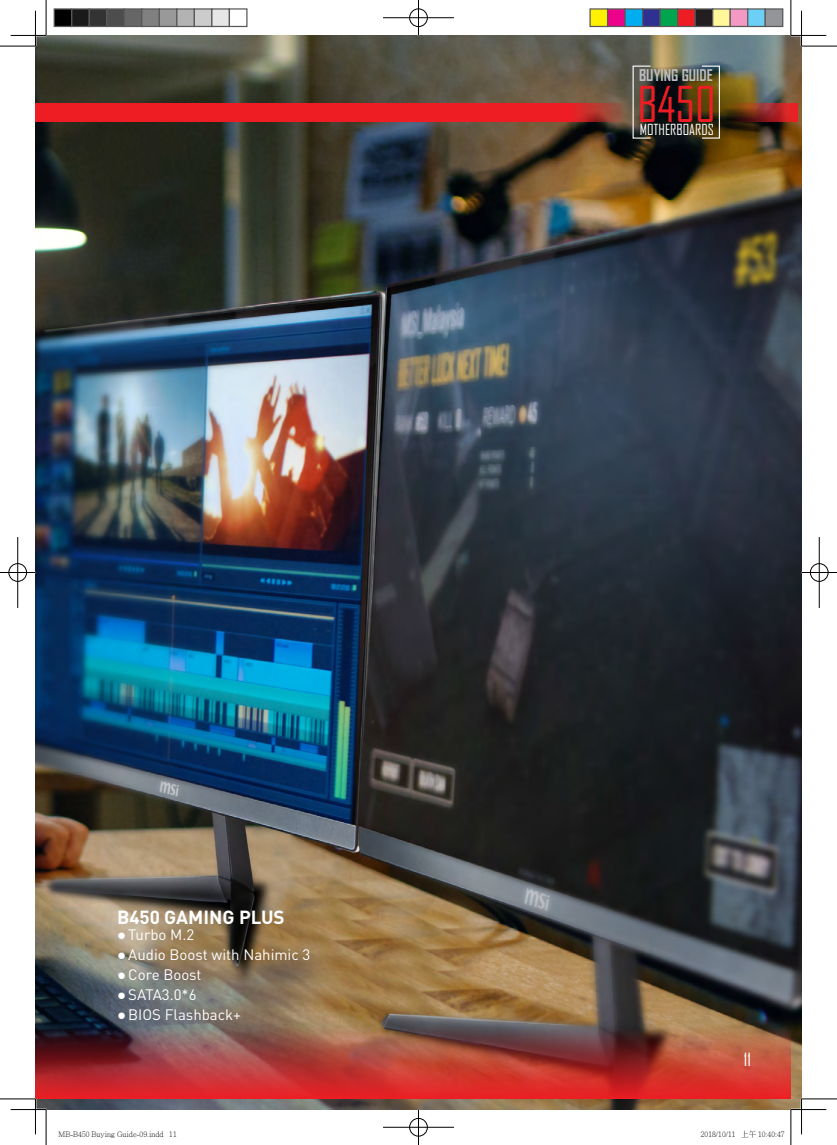
<style>
.page{position:relative;width:837px;height:1145px;background:#fff}
.page>*{position:absolute;margin:0;border:0;box-sizing:border-box;transform-origin:0 0}
.t1{font:47.25px "Agency FB";color:#ee1d23}
.t2{font:700 18.75px "DIN Pro";color:#fff}
.t3{font:17.5px "Agency FB";color:#fff}
.t4{font:700 15.5px "Agency FB";color:#bcbdc0}
.t5{font:15px "DIN Pro";color:#fff}
.t6{font:14.62px "Agency FB";color:#fff}
.t7{font:300 7.5px "Adobe Ming Std";color:#000}
.s1{font-family:"Arial"}
</style>
<div class="page">
<img style="left:35px;top:35px;width:766px;height:1074px">
<img style="left:35px;top:1027px;width:755px;height:71px">
<div style="left:35px;top:103px;width:11px;height:18px;background:#ee1d23"></div>
<svg style="left:728px;top:103px;width:69px;height:18px"></svg>
<div style="left:46px;top:103px;width:577px;height:18px;background:#ee1d23"></div>
<div style="left:632px;top:66px;width:18px;height:73px;border:1px solid #fff"></div>
<hr style="left:11px;top:1108px;width:35px;height:2px;background:#fff">
<hr style="left:790px;top:1108px;width:36px;height:2px;background:#fff">
<hr style="left:800px;top:11px;width:2px;height:35px;background:#fff">
<hr style="left:800px;top:1098px;width:2px;height:36px;background:#fff">
<hr style="left:0;top:46px;width:35px;height:1px;background:#000">
<hr style="left:801px;top:46px;width:35px;height:1px;background:#000">
<hr style="left:0;top:1098px;width:35px;height:1px;background:#000">
<hr style="left:801px;top:1098px;width:35px;height:1px;background:#000">
<hr style="left:46px;top:0;width:1px;height:35px;background:#000">
<hr style="left:46px;top:1109px;width:1px;height:35px;background:#000">
<hr style="left:790px;top:0;width:1px;height:35px;background:#000">
<hr style="left:790px;top:1109px;width:1px;height:35px;background:#000">
<hr style="left:11px;top:35px;width:35px;height:1px;background:#000">
<hr style="left:790px;top:35px;width:36px;height:1px;background:#000">
<hr style="left:11px;top:1109px;width:35px;height:1px;background:#000">
<hr style="left:790px;top:1109px;width:36px;height:1px;background:#000">
<hr style="left:35px;top:11px;width:1px;height:35px;background:#000">
<hr style="left:35px;top:1098px;width:1px;height:36px;background:#000">
<hr style="left:801px;top:11px;width:1px;height:35px;background:#000">
<hr style="left:801px;top:1098px;width:1px;height:36px;background:#000">
<div style="left:408px;top:8px;width:20px;height:19px;border:2px solid #fff;border-radius:50%"></div>
<hr style="left:383px;top:17px;width:71px;height:2px;background:#fff">
<hr style="left:417px;top:0;width:2px;height:35px;background:#fff">
<div style="left:409px;top:9px;width:18px;height:18px;border:1px solid #000;border-radius:50%"></div>
<hr style="left:383px;top:18px;width:71px;height:1px;background:#000">
<hr style="left:418px;top:0;width:1px;height:35px;background:#000">
<div style="left:408px;top:1117px;width:20px;height:20px;border:2px solid #fff;border-radius:50%"></div>
<hr style="left:383px;top:1126px;width:71px;height:2px;background:#fff">
<hr style="left:417px;top:1109px;width:2px;height:35px;background:#fff">
<div style="left:409px;top:1118px;width:18px;height:18px;border:1px solid #000;border-radius:50%"></div>
<hr style="left:383px;top:1127px;width:71px;height:1px;background:#000">
<hr style="left:418px;top:1109px;width:1px;height:35px;background:#000">
<div style="left:8px;top:562px;width:19px;height:20px;border:2px solid #fff;border-radius:50%"></div>
<hr style="left:0;top:571px;width:35px;height:2px;background:#fff">
<hr style="left:17px;top:537px;width:2px;height:71px;background:#fff">
<div style="left:9px;top:563px;width:18px;height:18px;border:1px solid #000;border-radius:50%"></div>
<hr style="left:0;top:572px;width:35px;height:1px;background:#000">
<hr style="left:18px;top:537px;width:1px;height:71px;background:#000">
<div style="left:809px;top:562px;width:19px;height:20px;border:2px solid #fff;border-radius:50%"></div>
<hr style="left:801px;top:571px;width:35px;height:2px;background:#fff">
<div style="left:809px;top:563px;width:19px;height:18px;border:1px solid #000;border-radius:50%"></div>
<hr style="left:801px;top:572px;width:35px;height:1px;background:#000">
<hr style="left:818px;top:537px;width:1px;height:71px;background:#000">
<div style="left:54px;top:9px;width:18px;height:17px;background:#000"></div>
<div style="left:54px;top:8px;width:18px;height:19px;border:1px solid #595959"></div>
<div style="left:72px;top:9px;width:17px;height:17px;background:#1a1a1a"></div>
<div style="left:71px;top:8px;width:19px;height:19px;border:1px solid #595959"></div>
<div style="left:89px;top:9px;width:18px;height:17px;background:#333"></div>
<div style="left:89px;top:8px;width:18px;height:19px;border:1px solid #595959"></div>
<div style="left:107px;top:9px;width:17px;height:17px;background:#4d4d4d"></div>
<div style="left:106px;top:8px;width:19px;height:19px;border:1px solid #595959"></div>
<div style="left:124px;top:9px;width:18px;height:17px;background:#666"></div>
<div style="left:124px;top:8px;width:18px;height:19px;border:1px solid #595959"></div>
<div style="left:142px;top:9px;width:17px;height:17px;background:#808080"></div>
<div style="left:141px;top:8px;width:19px;height:19px;border:1px solid #595959"></div>
<div style="left:159px;top:9px;width:18px;height:17px;background:#999"></div>
<div style="left:159px;top:8px;width:18px;height:19px;border:1px solid #595959"></div>
<div style="left:177px;top:9px;width:17px;height:17px;background:#b3b3b3"></div>
<div style="left:176px;top:8px;width:19px;height:19px;border:1px solid #595959"></div>
<div style="left:194px;top:9px;width:18px;height:17px;background:#ccc"></div>
<div style="left:194px;top:8px;width:18px;height:19px;border:1px solid #595959"></div>
<div style="left:212px;top:9px;width:17px;height:17px;background:#e6e6e6"></div>
<div style="left:211px;top:8px;width:19px;height:19px;border:1px solid #595959"></div>
<div style="left:229px;top:8px;width:18px;height:19px;border:1px solid #595959"></div>
<div style="left:590px;top:9px;width:17px;height:17px;background:#fff101"></div>
<div style="left:589px;top:8px;width:19px;height:19px;border:1px solid #595959"></div>
<div style="left:607px;top:9px;width:18px;height:17px;background:#ed028c"></div>
<div style="left:606px;top:8px;width:19px;height:19px;border:1px solid #595959"></div>
<div style="left:625px;top:9px;width:17px;height:17px;background:#00aeef"></div>
<div style="left:624px;top:8px;width:19px;height:19px;border:1px solid #595959"></div>
<div style="left:642px;top:9px;width:18px;height:17px;background:#2e3092"></div>
<div style="left:641px;top:8px;width:19px;height:19px;border:1px solid #595959"></div>
<div style="left:660px;top:9px;width:17px;height:17px;background:#00a54f"></div>
<div style="left:659px;top:8px;width:19px;height:19px;border:1px solid #595959"></div>
<div style="left:677px;top:9px;width:18px;height:17px;background:#ee1d23"></div>
<div style="left:676px;top:8px;width:19px;height:19px;border:1px solid #595959"></div>
<div style="left:695px;top:9px;width:17px;height:17px;background:#231f20"></div>
<div style="left:694px;top:8px;width:19px;height:19px;border:1px solid #595959"></div>
<div style="left:712px;top:9px;width:18px;height:17px;background:#fff79a"></div>
<div style="left:711px;top:8px;width:19px;height:19px;border:1px solid #595959"></div>
<div style="left:730px;top:9px;width:17px;height:17px;background:#f499c2"></div>
<div style="left:729px;top:8px;width:19px;height:19px;border:1px solid #595959"></div>
<div style="left:747px;top:9px;width:18px;height:17px;background:#6bcff6"></div>
<div style="left:746px;top:8px;width:19px;height:19px;border:1px solid #595959"></div>
<div style="left:765px;top:9px;width:17px;height:17px;background:#939598"></div>
<div style="left:764px;top:8px;width:19px;height:19px;border:1px solid #595959"></div>
<p class="t4" style="left:639px;top:66px;width:75px">BUYING GUIDE</p>
<p class="t2" style="left:117px;top:901px;width:169px">B450 GAMING PLUS</p>
<p class="t5" style="left:117px;top:923px;width:79px"><span class="s1">●</span> Turbo M.2</p>
<p class="t5" style="left:117px;top:943px;width:195px"><span class="s1">●</span> Audio Boost with Nahimic 3</p>
<p class="t5" style="left:117px;top:963px;width:86px"><span class="s1">●</span> Core Boost</p>
<p class="t5" style="left:117px;top:983px;width:81px"><span class="s1">●</span> SATA3.0*6</p>
<p class="t5" style="left:117px;top:1003px;width:125px"><span class="s1">●</span> BIOS Flashback+</p>
<p class="t1" style="left:637px;top:75px;width:80px">B450</p>
<p class="t6" style="left:639px;top:121px;width:76px">MOTHERBOARDS</p>
<p class="t3" style="left:743px;top:1048px;width:9px">11</p>
<p class="t7" style="left:59px;top:1130px;width:120px">MB-B450 Buying Guide-09.indd 11</p>
<p class="t7" style="left:700px;top:1130px;width:85px">2018/10/11 上午 10:40:47</p>
</div>
